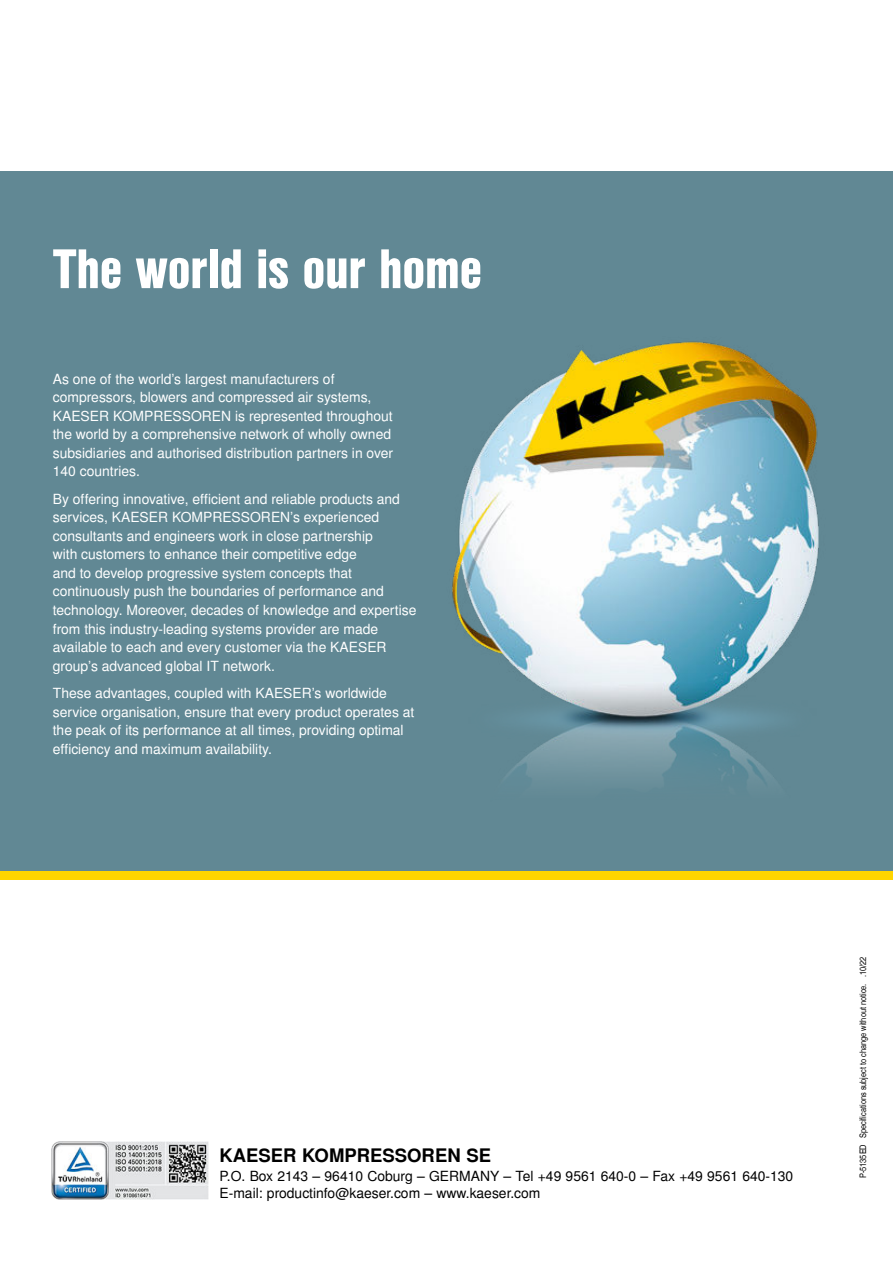
<style>
.page{position:relative;width:893px;height:1263px;background:#fff}
.page>*{position:absolute;margin:0;border:0;box-sizing:border-box;transform-origin:0 0}
.t1{font:54px "Nimbus San L Bla Con";color:#fff}
.t2{font:700 18.45px "Nimbus San L";color:#000}
.t3{font:13.95px/18.5px "Nimbus San L";color:#fff}
.t4{font:13.95px/16.6px "Nimbus San L";color:#000}
.t5{font:9px "Nimbus San L Reg Con";color:#000}
</style>
<div class="page">
<div style="left:0;top:171px;width:893px;height:700px;background:#618894"></div>
<img style="left:452px;top:341px;width:367px;height:439px">
<div style="left:0;top:871px;width:893px;height:8px;background:#ffd500"></div>
<img style="left:52px;top:1141px;width:157px;height:58px">
<h1 class="t1" style="left:53px;top:249px;width:431px">The world is our home</h1>
<p class="t3" style="left:53px;top:371px;width:342px">As one of the world’s largest manufacturers of compressors, blowers and compressed air systems, KAESER KOMPRESSOREN is represented throughout the world by a comprehensive network of wholly owned subsidiaries and authorised distribution partners in over 140 countries.</p>
<p class="t3" style="left:53px;top:490px;width:365px">By offering innovative, efficient and reliable products and services, KAESER KOMPRESSOREN’s experienced consultants and engineers work in close partnership<br>with customers to enhance their competitive edge<br>and to develop progressive system concepts that continuously push the boundaries of performance and technology. Moreover, decades of knowledge and expertise from this industry-leading systems provider are made available to each and every customer via the KAESER group’s advanced global IT network.</p>
<p class="t3" style="left:53px;top:684px;width:363px">These advantages, coupled with KAESER’s worldwide service organisation, ensure that every product operates at the peak of its performance at all times, providing optimal efficiency and maximum availability.</p>
<h2 class="t2" style="left:219px;top:1148px;width:273px">KAESER KOMPRESSOREN SE</h2>
<p class="t4" style="left:219px;top:1168px;width:575px">P.O. Box 2143 – 96410 Coburg – GERMANY – Tel +49 9561 640-0 – Fax +49 9561 640-130<br>E-mail: productinfo@kaeser.com – www.kaeser.com</p>
<p class="t5" style="left:857px;top:1178px;width:223px;rotate:-90deg">P-5135ED Specifications subject to change without notice. .10/22</p>
</div>
